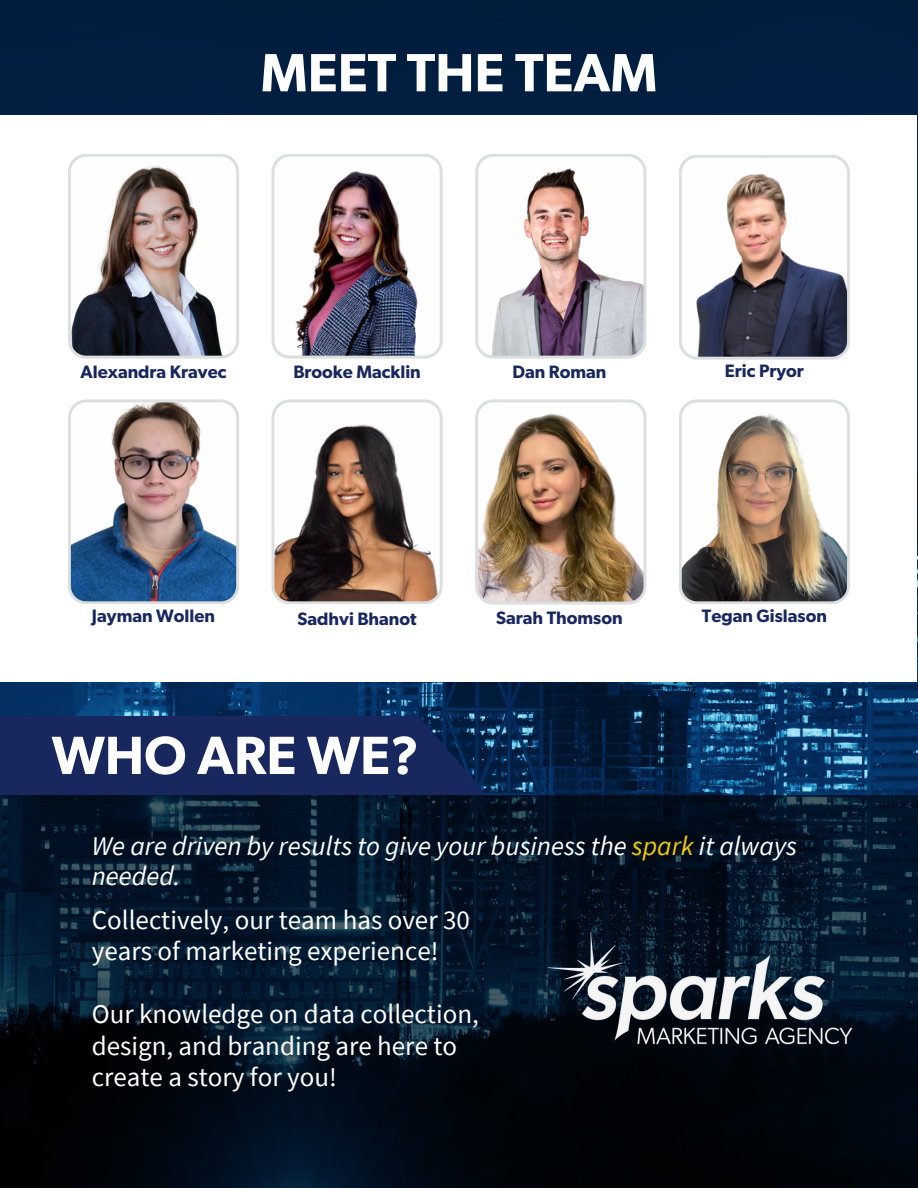
<style>
.page{position:relative;width:918px;height:1188px;background:#fff}
.page>*{position:absolute;margin:0;border:0;box-sizing:border-box;transform-origin:0 0}
.t1{font:600 54px "Gibson";color:#fefefe}
.t2{font:27px/31.5px "Source Sans Pro";color:#fefefe}
.t3{font:italic 27px/30.3px "Source Sans Pro";color:#fefefe}
.t4{font:600 18px "Gibson";color:#18285f}
.s1{color:#f2cb05}
</style>
<div class="page">
<img style="left:0;top:0;width:918px;height:795px">
<div style="left:0;top:115px;width:917px;height:567px;background:#fff"></div>
<svg style="left:271px;top:399px;width:172px;height:205px"></svg>
<img style="left:475px;top:399px;width:172px;height:205px">
<svg style="left:679px;top:155px;width:171px;height:205px"></svg>
<img style="left:475px;top:154px;width:172px;height:205px">
<img style="left:271px;top:154px;width:172px;height:205px">
<svg style="left:68px;top:154px;width:171px;height:205px"></svg>
<img style="left:68px;top:399px;width:171px;height:205px">
<img style="left:679px;top:399px;width:171px;height:205px">
<svg style="left:0;top:716px;width:487px;height:79px;background:#16285e"></svg>
<svg style="left:0;top:795px;width:918px;height:393px;background:#031220"></svg>
<img style="left:487px;top:873px;width:431px;height:251px">
<h1 class="t1" style="left:261px;top:48px;width:398px">MEET THE TEAM</h1>
<p class="t4" style="left:81px;top:364px;width:147px">Alexandra Kravec</p>
<p class="t4" style="left:293px;top:364px;width:129px">Brooke Macklin</p>
<p class="t4" style="left:512px;top:364px;width:96px">Dan Roman</p>
<p class="t4" style="left:725px;top:363px;width:80px">Eric Pryor</p>
<p class="t4" style="left:92px;top:607px;width:125px">Jayman Wollen</p>
<p class="t4" style="left:702px;top:607px;width:127px">Tegan Gislason</p>
<p class="t4" style="left:298px;top:611px;width:121px">Sadhvi Bhanot</p>
<p class="t4" style="left:496px;top:610px;width:128px">Sarah Thomson</p>
<h1 class="t1" style="left:52px;top:731px;width:369px">WHO ARE WE?</h1>
<p class="t3" style="left:92px;top:830px;width:707px">We are driven by results to give your business the <span class="s1">spark</span> it always needed.</p>
<p class="t2" style="left:92px;top:903px;width:380px">Collectively, our team has over 30 years of marketing experience!</p>
<p class="t2" style="left:92px;top:998px;width:389px">Our knowledge on data collection, design, and branding are here to create a story for you!</p>
</div>
